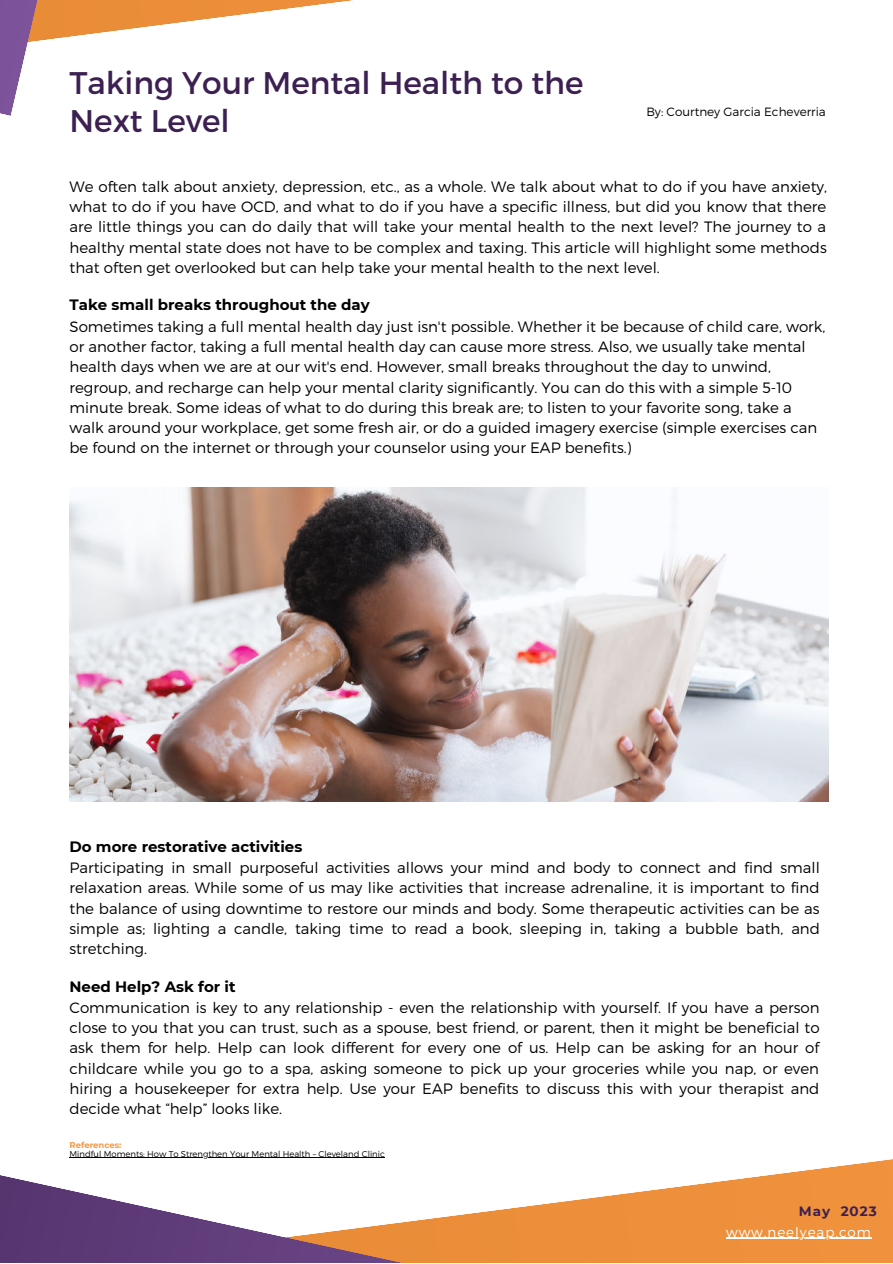
<style>
.page{position:relative;width:893px;height:1264px;background:#fff}
.page>*{position:absolute;margin:0;border:0;box-sizing:border-box;transform-origin:0 0}
.t1{font:31.2px/38.2px "Montserrat";color:#3c2051}
.t2{font:300 15px/20.2px "Montserrat";color:#000;text-align:justify}
.t3{font:700 15px "Montserrat";color:#000}
.t4{font:300 13.5px "Montserrat";letter-spacing:.07em;color:#fff}
.t5{font:700 13.5px "Montserrat";letter-spacing:.07em;color:#3c2051}
.t6{font:300 12px "Montserrat";color:#000}
.t7{font:300 8.4px "Montserrat";color:#000}
.t8{font:700 8.4px "Montserrat";color:#f89842}
</style>
<div class="page">
<svg style="left:726px;top:1159px;width:166px;height:103px;background:#f19d53"></svg>
<svg style="left:0;top:1175px;width:726px;height:87px"></svg>
<svg style="left:286px;top:0;width:67px;height:9px"></svg>
<svg style="left:0;top:0;width:286px;height:116px"></svg>
<img style="left:69px;top:488px;width:759px;height:313px">
<hr style="left:726px;top:1237px;width:145px;height:1px;background:#fff">
<hr style="left:69px;top:1157px;width:316px;height:1px;background:#000">
<h1 class="t1" style="left:69px;top:63px;width:515px">Taking Your Mental Health to the<br>Next Level</h1>
<p class="t6" style="left:646px;top:104px;width:181px">By: Courtney Garcia Echeverria</p>
<p class="t2" style="left:69px;top:176px;width:759px">We often talk about anxiety, depression, etc., as a whole. We talk about what to do if you have anxiety, what to do if you have OCD, and what to do if you have a specific illness, but did you know that there are little things you can do daily that will take your mental health to the next level? The journey to a healthy mental state does not have to be complex and taxing. This article will highlight some methods that often get overlooked but can help take your mental health to the next level.</p>
<p class="t3" style="left:69px;top:294px;width:302px">Take small breaks throughout the day</p>
<p class="t2" style="left:69px;top:316px;width:757px;text-align:left">Sometimes taking a full mental health day just isn't possible. Whether it be because of child care, work, or another factor, taking a full mental health day can cause more stress. Also, we usually take mental health days when we are at our wit's end. However, small breaks throughout the day to unwind, regroup, and recharge can help your mental clarity significantly. You can do this with a simple 5-10 minute break. Some ideas of what to do during this break are; to listen to your favorite song, take a walk around your workplace, get some fresh air, or do a guided imagery exercise (simple exercises can be found on the internet or through your counselor using your EAP benefits.)</p>
<p class="t3" style="left:69px;top:835px;width:234px">Do more restorative activities</p>
<p class="t2" style="left:69px;top:857px;width:752px">Participating in small purposeful activities allows your mind and body to connect and find small relaxation areas. While some of us may like activities that increase adrenaline, it is important to find the balance of using downtime to restore our minds and body. Some therapeutic activities can be as simple as; lighting a candle, taking time to read a book, sleeping in, taking a bubble bath, and stretching.</p>
<p class="t3" style="left:69px;top:975px;width:167px">Need Help? Ask for it</p>
<p class="t2" style="left:69px;top:997px;width:751px">Communication is key to any relationship - even the relationship with yourself. If you have a person close to you that you can trust, such as a spouse, best friend, or parent, then it might be beneficial to ask them for help. Help can look different for every one of us. Help can be asking for an hour of childcare while you go to a spa, asking someone to pick up your groceries while you nap, or even hiring a housekeeper for extra help. Use your EAP benefits to discuss this with your therapist and decide what “help” looks like.</p>
<p class="t8" style="left:69px;top:1139px;width:53px">References:</p>
<p class="t7" style="left:69px;top:1148px;width:317px">Mindful Moments: How To Strengthen Your Mental Health – Cleveland Clinic</p>
<p class="t5" style="left:798px;top:1201px;width:79px">May 2023</p>
<p class="t4" style="left:726px;top:1223px;width:146px">www.neelyeap.com</p>
</div>
